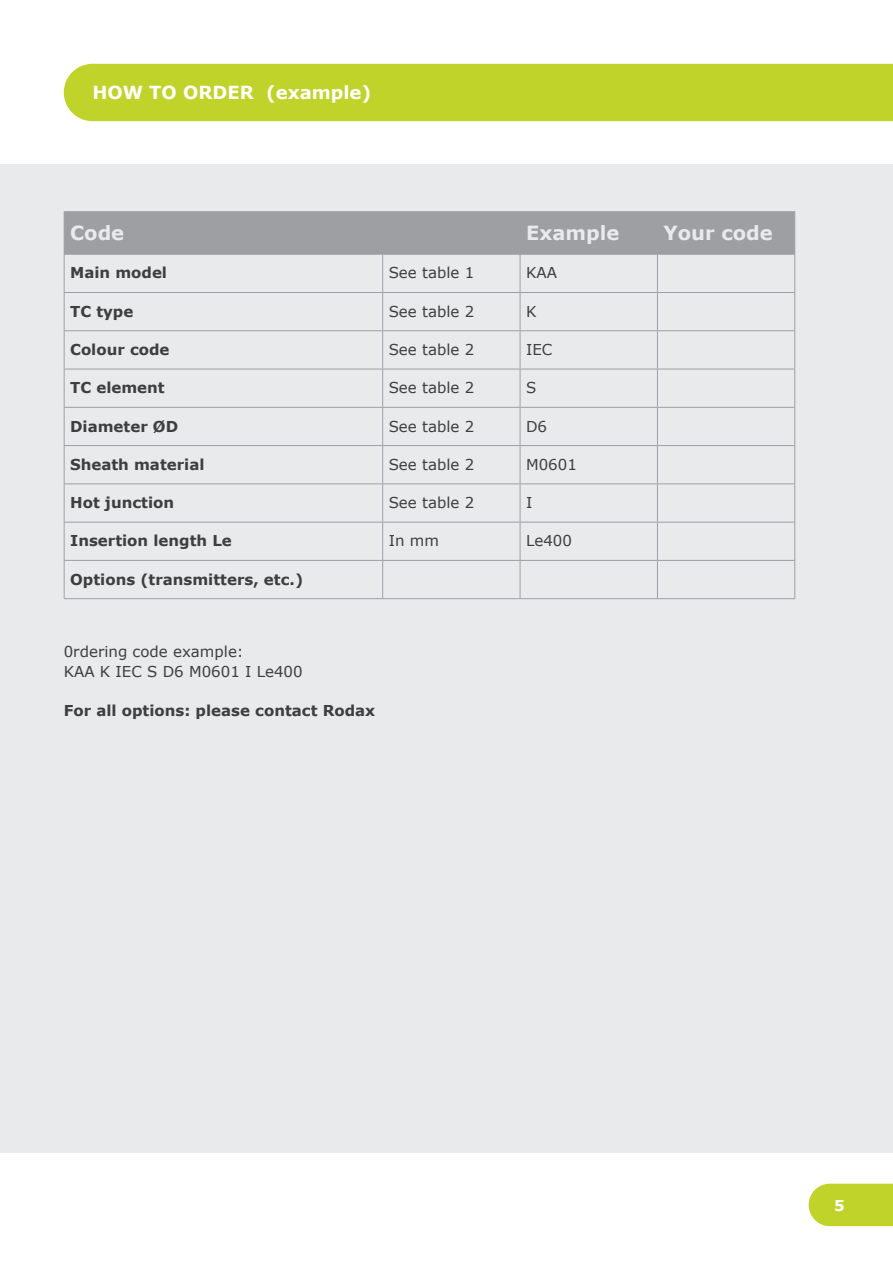
<style>
.page{position:relative;width:893px;height:1263px;background:#fff}
.page>*{position:absolute;margin:0;border:0;box-sizing:border-box;transform-origin:0 0}
.t1{font:700 19.5px "Verdana";color:#e9eaeb}
.t2{font:700 18px "Verdana";color:#fff}
.t3{font:700 15px "Verdana";color:#3e3e3f}
.t4{font:15px/19.5px "Verdana";color:#3e3e3f}
.t5{font:700 15px "Verdana";color:#fff}
</style>
<div class="page">
<div style="left:809px;top:1184px;width:84px;height:42px;background:#c0d32b"></div>
<div style="left:0;top:164px;width:893px;height:988px;background:#e9eaeb"></div>
<div style="left:64px;top:64px;width:829px;height:57px;background:#c0d32b"></div>
<div style="left:65px;top:212px;width:729px;height:42px;background:#9d9fa2"></div>
<hr style="left:64px;top:211px;width:319px;height:1px;background:#9d9fa2">
<hr style="left:64px;top:212px;width:1px;height:42px;background:#9d9fa2">
<hr style="left:383px;top:211px;width:137px;height:1px;background:#9d9fa2">
<hr style="left:382px;top:212px;width:1px;height:42px;background:#9d9fa2">
<hr style="left:520px;top:211px;width:137px;height:1px;background:#9d9fa2">
<hr style="left:520px;top:212px;width:1px;height:42px;background:#9d9fa2">
<hr style="left:657px;top:211px;width:138px;height:1px;background:#9d9fa2">
<hr style="left:657px;top:212px;width:1px;height:42px;background:#9d9fa2">
<hr style="left:794px;top:212px;width:1px;height:42px;background:#9d9fa2">
<hr style="left:64px;top:254px;width:319px;height:1px;background:#9d9fa2">
<hr style="left:64px;top:255px;width:1px;height:37px;background:#9d9fa2">
<hr style="left:383px;top:254px;width:137px;height:1px;background:#9d9fa2">
<hr style="left:382px;top:255px;width:1px;height:37px;background:#9d9fa2">
<hr style="left:520px;top:254px;width:137px;height:1px;background:#9d9fa2">
<hr style="left:520px;top:255px;width:1px;height:37px;background:#9d9fa2">
<hr style="left:657px;top:254px;width:138px;height:1px;background:#9d9fa2">
<hr style="left:657px;top:255px;width:1px;height:37px;background:#9d9fa2">
<hr style="left:794px;top:255px;width:1px;height:37px;background:#9d9fa2">
<hr style="left:64px;top:292px;width:319px;height:1px;background:#9d9fa2">
<hr style="left:64px;top:293px;width:1px;height:37px;background:#9d9fa2">
<hr style="left:383px;top:292px;width:137px;height:1px;background:#9d9fa2">
<hr style="left:382px;top:293px;width:1px;height:37px;background:#9d9fa2">
<hr style="left:520px;top:292px;width:137px;height:1px;background:#9d9fa2">
<hr style="left:520px;top:293px;width:1px;height:37px;background:#9d9fa2">
<hr style="left:657px;top:292px;width:138px;height:1px;background:#9d9fa2">
<hr style="left:657px;top:293px;width:1px;height:37px;background:#9d9fa2">
<hr style="left:794px;top:293px;width:1px;height:37px;background:#9d9fa2">
<hr style="left:64px;top:330px;width:319px;height:1px;background:#9d9fa2">
<hr style="left:64px;top:331px;width:1px;height:38px;background:#9d9fa2">
<hr style="left:383px;top:330px;width:137px;height:1px;background:#9d9fa2">
<hr style="left:382px;top:331px;width:1px;height:38px;background:#9d9fa2">
<hr style="left:520px;top:330px;width:137px;height:1px;background:#9d9fa2">
<hr style="left:520px;top:331px;width:1px;height:38px;background:#9d9fa2">
<hr style="left:657px;top:330px;width:138px;height:1px;background:#9d9fa2">
<hr style="left:657px;top:331px;width:1px;height:38px;background:#9d9fa2">
<hr style="left:794px;top:331px;width:1px;height:38px;background:#9d9fa2">
<hr style="left:64px;top:369px;width:319px;height:1px;background:#9d9fa2">
<hr style="left:64px;top:369px;width:1px;height:38px;background:#9d9fa2">
<hr style="left:383px;top:369px;width:137px;height:1px;background:#9d9fa2">
<hr style="left:382px;top:369px;width:1px;height:38px;background:#9d9fa2">
<hr style="left:520px;top:369px;width:137px;height:1px;background:#9d9fa2">
<hr style="left:520px;top:369px;width:1px;height:38px;background:#9d9fa2">
<hr style="left:657px;top:369px;width:138px;height:1px;background:#9d9fa2">
<hr style="left:657px;top:369px;width:1px;height:38px;background:#9d9fa2">
<hr style="left:794px;top:369px;width:1px;height:38px;background:#9d9fa2">
<hr style="left:64px;top:407px;width:319px;height:1px;background:#9d9fa2">
<hr style="left:64px;top:408px;width:1px;height:37px;background:#9d9fa2">
<hr style="left:383px;top:407px;width:137px;height:1px;background:#9d9fa2">
<hr style="left:382px;top:408px;width:1px;height:37px;background:#9d9fa2">
<hr style="left:520px;top:407px;width:137px;height:1px;background:#9d9fa2">
<hr style="left:520px;top:408px;width:1px;height:37px;background:#9d9fa2">
<hr style="left:657px;top:407px;width:138px;height:1px;background:#9d9fa2">
<hr style="left:657px;top:408px;width:1px;height:37px;background:#9d9fa2">
<hr style="left:794px;top:408px;width:1px;height:37px;background:#9d9fa2">
<hr style="left:64px;top:445px;width:319px;height:1px;background:#9d9fa2">
<hr style="left:64px;top:446px;width:1px;height:37px;background:#9d9fa2">
<hr style="left:383px;top:445px;width:137px;height:1px;background:#9d9fa2">
<hr style="left:382px;top:446px;width:1px;height:37px;background:#9d9fa2">
<hr style="left:520px;top:445px;width:137px;height:1px;background:#9d9fa2">
<hr style="left:520px;top:446px;width:1px;height:37px;background:#9d9fa2">
<hr style="left:657px;top:445px;width:138px;height:1px;background:#9d9fa2">
<hr style="left:657px;top:446px;width:1px;height:37px;background:#9d9fa2">
<hr style="left:794px;top:446px;width:1px;height:37px;background:#9d9fa2">
<hr style="left:64px;top:483px;width:319px;height:1px;background:#9d9fa2">
<hr style="left:64px;top:484px;width:1px;height:38px;background:#9d9fa2">
<hr style="left:383px;top:483px;width:137px;height:1px;background:#9d9fa2">
<hr style="left:382px;top:484px;width:1px;height:38px;background:#9d9fa2">
<hr style="left:520px;top:483px;width:137px;height:1px;background:#9d9fa2">
<hr style="left:520px;top:484px;width:1px;height:38px;background:#9d9fa2">
<hr style="left:657px;top:483px;width:138px;height:1px;background:#9d9fa2">
<hr style="left:657px;top:484px;width:1px;height:38px;background:#9d9fa2">
<hr style="left:794px;top:484px;width:1px;height:38px;background:#9d9fa2">
<hr style="left:64px;top:522px;width:319px;height:1px;background:#9d9fa2">
<hr style="left:64px;top:522px;width:1px;height:38px;background:#9d9fa2">
<hr style="left:383px;top:522px;width:137px;height:1px;background:#9d9fa2">
<hr style="left:382px;top:522px;width:1px;height:38px;background:#9d9fa2">
<hr style="left:520px;top:522px;width:137px;height:1px;background:#9d9fa2">
<hr style="left:520px;top:522px;width:1px;height:38px;background:#9d9fa2">
<hr style="left:657px;top:522px;width:138px;height:1px;background:#9d9fa2">
<hr style="left:657px;top:522px;width:1px;height:38px;background:#9d9fa2">
<hr style="left:794px;top:522px;width:1px;height:38px;background:#9d9fa2">
<hr style="left:64px;top:560px;width:319px;height:1px;background:#9d9fa2">
<hr style="left:64px;top:561px;width:1px;height:37px;background:#9d9fa2">
<hr style="left:383px;top:560px;width:137px;height:1px;background:#9d9fa2">
<hr style="left:382px;top:561px;width:1px;height:37px;background:#9d9fa2">
<hr style="left:520px;top:560px;width:137px;height:1px;background:#9d9fa2">
<hr style="left:520px;top:561px;width:1px;height:37px;background:#9d9fa2">
<hr style="left:657px;top:560px;width:138px;height:1px;background:#9d9fa2">
<hr style="left:657px;top:561px;width:1px;height:37px;background:#9d9fa2">
<hr style="left:794px;top:561px;width:1px;height:37px;background:#9d9fa2">
<hr style="left:64px;top:598px;width:319px;height:1px;background:#9d9fa2">
<hr style="left:383px;top:598px;width:137px;height:1px;background:#9d9fa2">
<hr style="left:520px;top:598px;width:137px;height:1px;background:#9d9fa2">
<hr style="left:657px;top:598px;width:138px;height:1px;background:#9d9fa2">
<p class="t2" style="left:92px;top:81px;width:280px">HOW TO ORDER (example)</p>
<h1 class="t1" style="left:70px;top:221px;width:56px">Code</h1>
<h1 class="t1" style="left:526px;top:221px;width:95px">Example</h1>
<h1 class="t1" style="left:663px;top:221px;width:111px">Your code</h1>
<p class="t3" style="left:70px;top:263px;width:98px">Main model</p>
<p class="t4" style="left:389px;top:263px;width:87px">See table 1</p>
<p class="t4" style="left:526px;top:263px;width:32px">KAA</p>
<p class="t3" style="left:70px;top:301px;width:65px">TC type</p>
<p class="t4" style="left:389px;top:302px;width:87px">See table 2</p>
<p class="t4" style="left:526px;top:302px;width:12px">K</p>
<p class="t3" style="left:70px;top:340px;width:101px">Colour code</p>
<p class="t4" style="left:389px;top:340px;width:87px">See table 2</p>
<p class="t4" style="left:526px;top:340px;width:28px">IEC</p>
<p class="t3" style="left:70px;top:378px;width:96px">TC element</p>
<p class="t4" style="left:389px;top:378px;width:87px">See table 2</p>
<p class="t4" style="left:526px;top:378px;width:12px">S</p>
<p class="t3" style="left:70px;top:416px;width:110px">Diameter ØD</p>
<p class="t4" style="left:389px;top:417px;width:87px">See table 2</p>
<p class="t4" style="left:526px;top:417px;width:23px">D6</p>
<p class="t3" style="left:70px;top:455px;width:136px">Sheath material</p>
<p class="t4" style="left:389px;top:455px;width:87px">See table 2</p>
<p class="t4" style="left:526px;top:455px;width:52px">M0601</p>
<p class="t3" style="left:70px;top:493px;width:106px">Hot junction</p>
<p class="t4" style="left:389px;top:493px;width:87px">See table 2</p>
<p class="t4" style="left:526px;top:493px;width:8px">I</p>
<p class="t3" style="left:70px;top:531px;width:163px">Insertion length Le</p>
<p class="t4" style="left:389px;top:531px;width:52px">In mm</p>
<p class="t4" style="left:526px;top:531px;width:47px">Le400</p>
<p class="t3" style="left:70px;top:569px;width:234px">Options (transmitters, etc.)</p>
<p class="t4" style="left:64px;top:642px;width:240px">0rdering code example:<br>KAA K IEC S D6 M0601 I Le400</p>
<p class="t3" style="left:64px;top:700px;width:313px">For all options: please contact Rodax</p>
<p class="t5" style="left:834px;top:1195px;width:12px">5</p>
</div>
